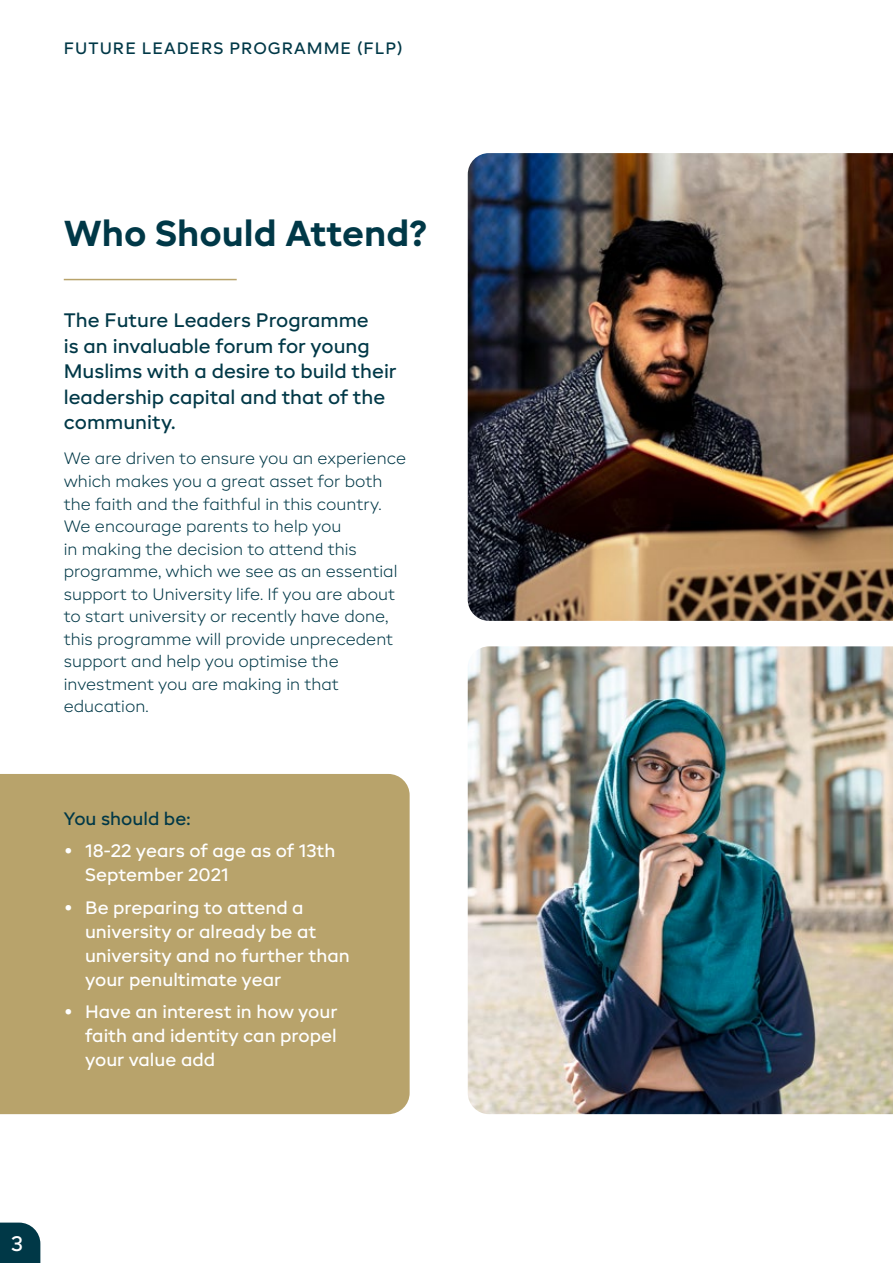
<style>
.page{position:relative;width:893px;height:1263px;background:#fff}
.page>*{position:absolute;margin:0;border:0;box-sizing:border-box;transform-origin:0 0}
.t1{font:700 36px "BR Candor";color:#003847}
.t2{font:500 21px "BR Candor";color:#fff}
.t3{font:500 19.5px/25.5px "BR Candor";color:#003847}
.t4{font:500 18px/24px "BR Candor";color:#fff}
.t5{font:500 18px "BR Candor";color:#003847}
.t6{font:300 16.5px/22.5px "BR Candor";color:#003847}
.t7{font:500 16.5px "BR Candor";letter-spacing:.06em;color:#003847}
</style>
<div class="page">
<svg style="left:0;top:1222px;width:40px;height:41px;background:#114553"></svg>
<div style="left:0;top:774px;width:410px;height:340px;background:#b8a36b"></div>
<img style="left:468px;top:153px;width:425px;height:468px">
<hr style="left:64px;top:279px;width:173px;height:1px;background:#b8a36b">
<img style="left:468px;top:646px;width:425px;height:468px">
<p class="t7" style="left:64px;top:38px;width:340px">FUTURE LEADERS PROGRAMME (FLP)</p>
<h1 class="t1" style="left:64px;top:211px;width:365px">Who Should Attend?</h1>
<p class="t3" style="left:64px;top:308px;width:334px">The Future Leaders Programme<br>is an invaluable forum for young<br>Muslims with a desire to build their leadership capital and that of the community.</p>
<p class="t6" style="left:64px;top:447px;width:344px">We are driven to ensure you an experience which makes you a great asset for both the faith and the faithful in this country.<br>We encourage parents to help you<br>in making the decision to attend this programme, which we see as an essential support to University life. If you are about to start university or recently have done, this programme will provide unprecedent support and help you optimise the investment you are making in that education.</p>
<p class="t5" style="left:64px;top:807px;width:128px">You should be:</p>
<p class="t4" style="left:85px;top:839px;width:252px;text-indent:-21px">• 18-22 years of age as of 13th<br>September 2021</p>
<p class="t4" style="left:85px;top:895px;width:266px;text-indent:-21px">• Be preparing to attend a university or already be at university and no further than your penultimate year</p>
<p class="t4" style="left:85px;top:1000px;width:254px;text-align:justify;text-indent:-21px">• Have an interest in how your faith and identity can propel your value add</p>
<p class="t2" style="left:11px;top:1231px;width:13px">3</p>
</div>
